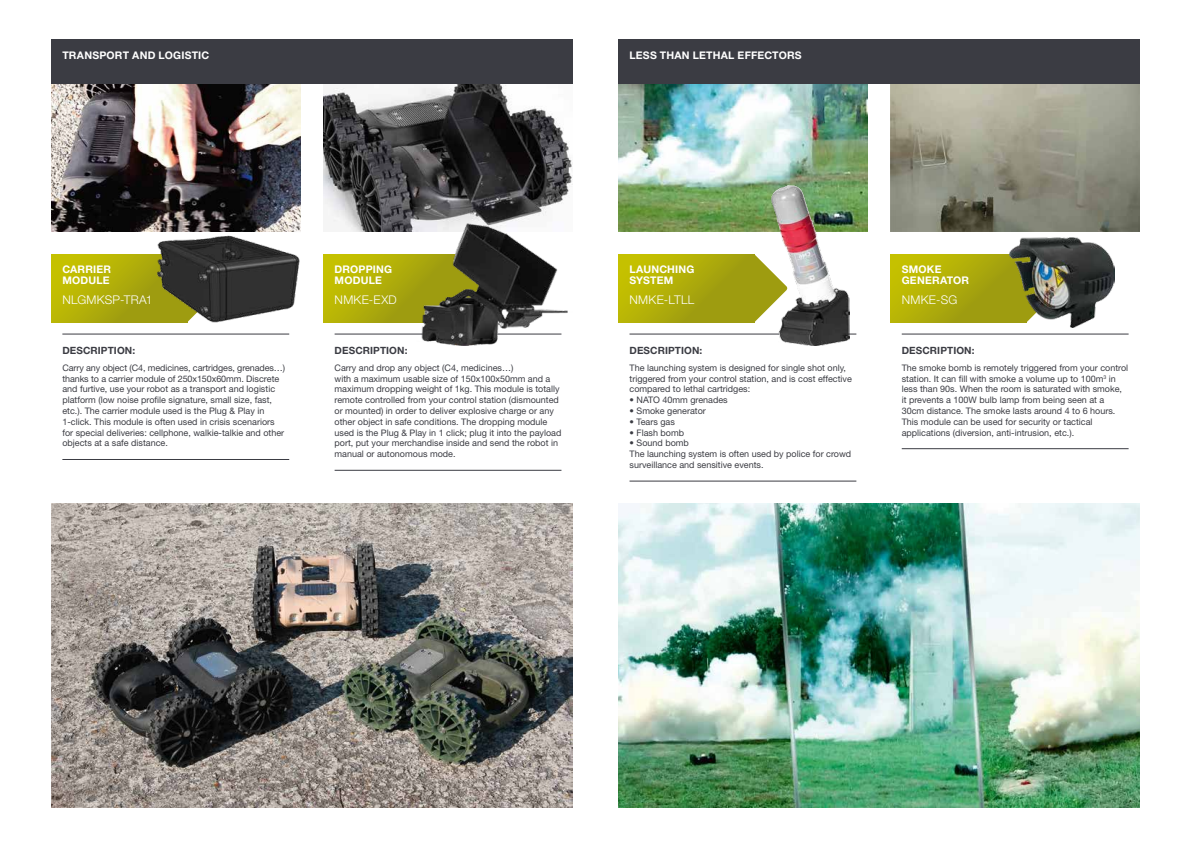
<style>
.page{position:relative;width:1191px;height:842px;background:#fff}
.page>*{position:absolute;margin:0;border:0;box-sizing:border-box;transform-origin:0 0}
.t1{font:300 12px "Helvetica Neue LT Std";letter-spacing:.025em;color:#fff}
.t2{font:700 10.5px/10.5px "Helvetica Neue LT Std";letter-spacing:.02em;color:#fff}
.t3{font:700 10px "Helvetica Neue LT Std";letter-spacing:.01em;color:#3b3c43}
.t4{font:9px/10.8px "Helvetica Neue LT Std";color:#3b3c43}
</style>
<div class="page">
<img style="left:323px;top:84px;width:250px;height:147px">
<img style="left:890px;top:84px;width:250px;height:147px">
<img style="left:51px;top:84px;width:249px;height:147px">
<img style="left:618px;top:84px;width:249px;height:147px">
<svg style="left:323px;top:254px;width:94px;height:68px;background:#b3b007"></svg>
<svg style="left:890px;top:254px;width:119px;height:68px;background:#afac09"></svg>
<svg style="left:51px;top:254px;width:106px;height:68px;background:#b2af08"></svg>
<svg style="left:754px;top:254px;width:17px;height:68px"></svg>
<div style="left:618px;top:254px;width:136px;height:68px;background:linear-gradient(to right,#c2be02,#999712)"></div>
<div style="left:618px;top:40px;width:522px;height:44px;background:#3b3c43"></div>
<div style="left:51px;top:40px;width:522px;height:44px;background:#3b3c43"></div>
<hr style="left:334px;top:334px;width:227px;height:1px;background:#3b3c43">
<hr style="left:334px;top:470px;width:227px;height:1px;background:#3b3c43">
<hr style="left:901px;top:334px;width:227px;height:1px;background:#3b3c43">
<hr style="left:901px;top:448px;width:227px;height:1px;background:#3b3c43">
<hr style="left:62px;top:334px;width:227px;height:1px;background:#3b3c43">
<hr style="left:62px;top:459px;width:227px;height:1px;background:#3b3c43">
<hr style="left:629px;top:334px;width:227px;height:1px;background:#3b3c43">
<hr style="left:629px;top:481px;width:227px;height:1px;background:#3b3c43">
<img style="left:51px;top:504px;width:522px;height:304px">
<img style="left:618px;top:504px;width:522px;height:304px">
<img style="left:417px;top:218px;width:156px;height:128px">
<img style="left:1009px;top:238px;width:105px;height:89px">
<img style="left:157px;top:231px;width:143px;height:91px">
<img style="left:771px;top:186px;width:78px;height:159px">
<p class="t2" style="left:62px;top:49px;width:148px">TRANSPORT AND LOGISTIC</p>
<p class="t2" style="left:629px;top:49px;width:174px">LESS THAN LETHAL EFFECTORS</p>
<p class="t2" style="left:62px;top:264px;width:50px">CARRIER<br>MODULE</p>
<h1 class="t1" style="left:62px;top:292px;width:92px">NLGMKSP-TRA1</h1>
<p class="t3" style="left:62px;top:344px;width:74px">DESCRIPTION:</p>
<p class="t4" style="left:62px;top:362px;width:224px">Carry any object (C4, medicines, cartridges, grenades…) thanks to a carrier module of 250x150x60mm. Discrete and furtive, use your robot as a transport and logistic platform (low noise profile signature, small size, fast, etc.). The carrier module used is the Plug &amp; Play in 1-click. This module is often used in crisis scenariors for special deliveries: cellphone, walkie-talkie and other objects at a safe distance.</p>
<p class="t2" style="left:334px;top:264px;width:59px">DROPPING<br>MODULE</p>
<h1 class="t1" style="left:334px;top:292px;width:64px">NMKE-EXD</h1>
<p class="t3" style="left:334px;top:344px;width:74px">DESCRIPTION:</p>
<p class="t4" style="left:334px;top:362px;width:228px">Carry and drop any object (C4, medicines…)<br>with a maximum usable size of 150x100x50mm and a maximum dropping weight of 1kg. This module is totally remote controlled from your control station (dismounted or mounted) in order to deliver explosive charge or any other object in safe conditions. The dropping module used is the Plug &amp; Play in 1 click; plug it into the payload port, put your merchandise inside and send the robot in manual or autonomous mode.</p>
<p class="t2" style="left:629px;top:264px;width:66px">LAUNCHING<br>SYSTEM</p>
<h1 class="t1" style="left:629px;top:292px;width:66px">NMKE-LTLL</h1>
<p class="t3" style="left:629px;top:344px;width:74px">DESCRIPTION:</p>
<p class="t4" style="left:629px;top:362px;width:224px">The launching system is designed for single shot only, triggered from your control station, and is cost effective compared to lethal cartridges:</p>
<p class="t4" style="left:629px;top:394px;width:100px">• NATO 40mm grenades</p>
<p class="t4" style="left:629px;top:405px;width:78px">• Smoke generator</p>
<p class="t4" style="left:629px;top:416px;width:47px">• Tears gas</p>
<p class="t4" style="left:629px;top:427px;width:56px">• Flash bomb</p>
<p class="t4" style="left:629px;top:438px;width:223px">• Sound bomb<br>The launching system is often used by police for crowd surveillance and sensitive events.</p>
<p class="t2" style="left:901px;top:264px;width:69px">SMOKE<br>GENERATOR</p>
<h1 class="t1" style="left:901px;top:292px;width:57px">NMKE-SG</h1>
<p class="t3" style="left:901px;top:344px;width:74px">DESCRIPTION:</p>
<p class="t4" style="left:901px;top:362px;width:228px">The smoke bomb is remotely triggered from your control station. It can fill with smoke a volume up to 100m<sup>3</sup> in less than 90s. When the room is saturated with smoke, it prevents a 100W bulb lamp from being seen at a 30cm distance. The smoke lasts around 4 to 6 hours.<br>This module can be used for security or tactical applications (diversion, anti-intrusion, etc.).</p>
</div>
